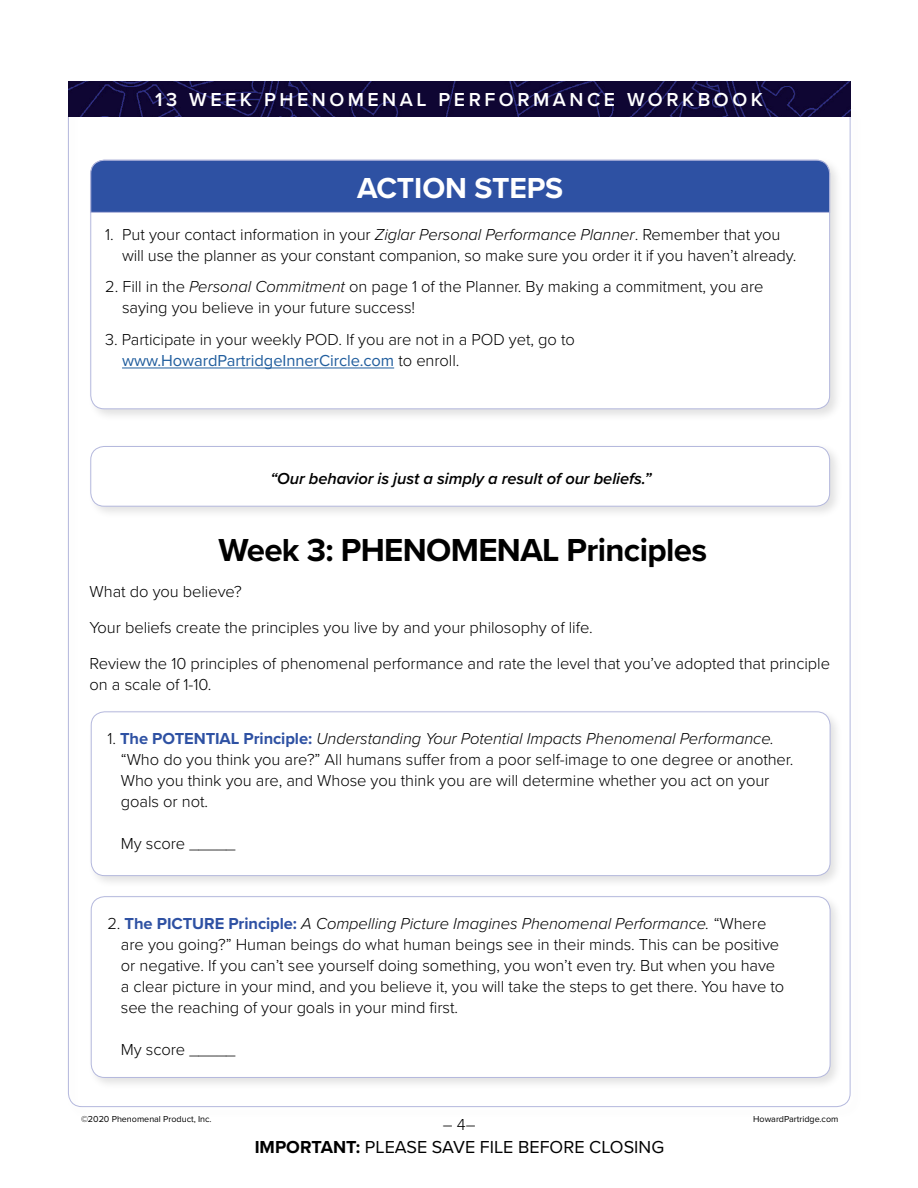
<style>
.page{position:relative;width:918px;height:1188px;background:#fff}
.page>*{position:absolute;margin:0;border:0;box-sizing:border-box;transform-origin:0 0}
.t1{font:700 33px "Proxima Nova";letter-spacing:-.02em;color:#000}
.t2{font:700 30px "Proxima Nova";letter-spacing:-.005em;color:#fff}
.t3{font:600 19.5px "Proxima Nova";letter-spacing:.18em;color:#fff}
.t4{font:18px "Proxima Nova";color:#000}
.t5{font:300 16.5px/21px "Proxima Nova";letter-spacing:-.005em;color:#000}
.t6{font:italic 600 16.5px "Proxima Nova";letter-spacing:-.005em;color:#000}
.t7{font:9px "Proxima Nova";letter-spacing:-.005em;color:#000}
.s1{font-style:italic}
.s2{font-weight:400;color:#215e9e}
.s3{font-weight:700;color:#2e51a3}
.s4{font-weight:700}
</style>
<div class="page">
<img style="left:68px;top:81px;width:782px;height:36px">
<div style="left:87px;top:157px;width:756px;height:265px;background:#000;opacity:.12"></div>
<div style="left:91px;top:160px;width:739px;height:249px;background:#fff;border-radius:14px"></div>
<svg style="left:90px;top:159px;width:740px;height:54px;background:#3657a6"></svg>
<div style="left:87px;top:443px;width:756px;height:76px;background:#000;opacity:.12"></div>
<div style="left:91px;top:446px;width:739px;height:60px;background:#fff;border-radius:14px"></div>
<div style="left:90px;top:446px;width:740px;height:61px;border:1px solid #b4b8dd;border-radius:14px"></div>
<div style="left:87px;top:708px;width:756px;height:181px;background:#000;opacity:.12"></div>
<div style="left:91px;top:712px;width:739px;height:164px;background:#fff;border-radius:14px"></div>
<div style="left:91px;top:711px;width:739px;height:165px;border:1px solid #b4b8dd;border-radius:14px"></div>
<div style="left:87px;top:893px;width:756px;height:198px;background:#000;opacity:.12"></div>
<div style="left:91px;top:897px;width:739px;height:180px;background:#fff;border-radius:14px"></div>
<div style="left:91px;top:896px;width:739px;height:182px;border:1px solid #b4b8dd;border-radius:14px"></div>
<hr style="left:122px;top:368px;width:272px;height:1px;background:#215e9e">
<p class="t3" style="left:155px;top:88px;width:609px">13 WEEK PHENOMENAL PERFORMANCE WORKBOOK</p>
<h2 class="t2" style="left:357px;top:166px;width:208px">ACTION STEPS</h2>
<p class="t5" style="left:122px;top:223px;width:676px;text-indent:-17px">1. Put your contact information in your <span class="s1">Ziglar Personal Performance Planner</span>. Remember that you will use the planner as your constant companion, so make sure you order it if you haven’t already.</p>
<p class="t5" style="left:122px;top:275px;width:643px;text-indent:-17px">2. Fill in the <span class="s1">Personal Commitment</span> on page 1 of the Planner. By making a commitment, you are saying you believe in your future success!</p>
<p class="t5" style="left:122px;top:328px;width:454px;text-indent:-17px">3. Participate in your weekly POD. If you are not in a POD yet, go to <span class="s2">www.HowardPartridgeInnerCircle.com</span> to enroll.</p>
<p class="t6" style="left:270px;top:466px;width:383px">“Our behavior is just a simply a result of our beliefs.”</p>
<h1 class="t1" style="left:218px;top:526px;width:490px">Week 3: PHENOMENAL Principles</h1>
<p class="t5" style="left:90px;top:573px;width:742px;line-height:36px">What do you believe?<br>Your beliefs create the principles you live by and your philosophy of life.<br>Review the 10 principles of phenomenal performance and rate the level that you’ve adopted that principle</p>
<p class="t5" style="left:90px;top:673px;width:123px">on a scale of 1-10.</p>
<p class="t5" style="left:121px;top:727px;width:674px;text-indent:-14px">1. <span class="s3">The POTENTIAL Principle:</span> <span class="s1">Understanding Your Potential Impacts Phenomenal Performance. </span>“Who do you think you are?” All humans suffer from a poor self-image to one degree or another.<br>Who you think you are, and Whose you think you are will determine whether you act on your goals or not.</p>
<p class="t5" style="left:121px;top:832px;width:116px">My score _____</p>
<p class="t5" style="left:121px;top:912px;width:665px;text-indent:-13px">2. <span class="s3">The PICTURE Principle:</span> <span class="s1">A Compelling Picture Imagines Phenomenal Performance.</span> “Where are you going?” Human beings do what human beings see in their minds. This can be positive or negative. If you can’t see yourself doing something, you won’t even try. But when you have a clear picture in your mind, and you believe it, you will take the steps to get there. You have to see the reaching of your goals in your mind first.</p>
<p class="t5" style="left:121px;top:1038px;width:116px">My score _____</p>
<p class="t7" style="left:81px;top:1114px;width:132px">©2020 Phenomenal Product, Inc.</p>
<p class="t7" style="left:753px;top:1114px;width:87px">HowardPartridge.com</p>
<p class="t5" style="left:443px;top:1113px;width:34px">– 4–</p>
<p class="t4" style="left:255px;top:1136px;width:411px"><span class="s4">IMPORTANT:</span> PLEASE SAVE FILE BEFORE CLOSING</p>
</div>
